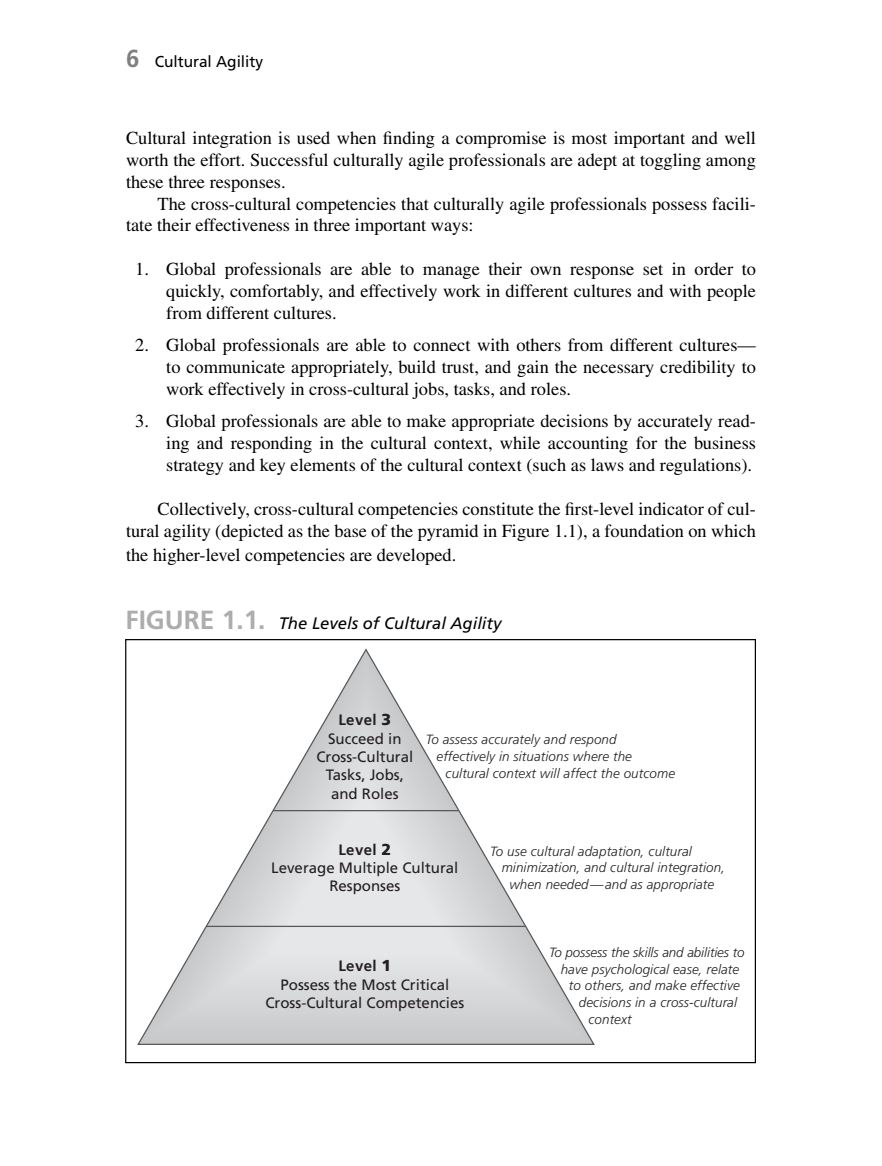
<style>
.page{position:relative;width:882px;height:1166px;background:#fff}
.page>*{position:absolute;margin:0;border:0;box-sizing:border-box;transform-origin:0 0}
.t1{font:18.38px/21.9px "Times LT Std";color:#000;text-align:justify}
.t2{font:italic 16.62px "Frutiger LT Std";color:#000}
.t3{font:15.75px "Frutiger LT Std";color:#000}
.t4{font:15.05px/18.4px "Frutiger";color:#231f20;text-align:center}
.t5{font:italic 300 13.3px "Frutiger";letter-spacing:.01em;color:#231f20}
.s1{font-weight:700;font-size:24.5px;color:#808080}
.s2{font-weight:700;font-style:normal;font-size:26.25px;color:#adadad}
.s3{font-weight:700}
.s4{font-weight:900;font-size:15.92px}
</style>
<div class="page">
<svg style="left:137px;top:648px;width:458px;height:397px"></svg>
<hr style="left:206px;top:925px;width:320px;height:2px;background:#57585a">
<hr style="left:273px;top:810px;width:185px;height:1px;background:#57585a">
<p class="t3" style="left:126px;top:55px;width:139px"><span class="s1">6</span> Cultural Agility</p>
<p class="t1" style="left:126px;top:128px;width:632px">Cultural integration is used when finding a compromise is most important and well worth the effort. Successful culturally agile professionals are adept at toggling among these three responses.</p>
<p class="t1" style="left:126px;top:194px;width:632px;text-indent:32px">The cross-cultural competencies that culturally agile professionals possess facili&shy;tate their effectiveness in three important ways:</p>
<p class="t1" style="left:166px;top:260px;width:591px;text-indent:-31px">1. Global professionals are able to manage their own response set in order to quickly, comfortably, and effectively work in different cultures and with people from different cultures.</p>
<p class="t1" style="left:166px;top:336px;width:591px;text-indent:-31px">2. Global professionals are able to connect with others from different cultures— to communicate appropriately, build trust, and gain the necessary credibility to work effectively in cross-cultural jobs, tasks, and roles.</p>
<p class="t1" style="left:166px;top:412px;width:591px;text-indent:-31px">3. Global professionals are able to make appropriate decisions by accurately read&shy;ing and responding in the cultural context, while accounting for the business strategy and key elements of the cultural context (such as laws and regulations).</p>
<p class="t1" style="left:126px;top:499px;width:632px;text-align:right">Collectively, cross-cultural competencies constitute the first-level indicator of cul&shy;tural agility (depicted as the base of the pyramid in Figure 1.1 ), a foundation on which</p>
<p class="t1" style="left:126px;top:546px;width:332px">the higher-level competencies are developed.</p>
<p class="t2" style="left:126px;top:616px;width:377px"><span class="s2">FIGURE 1.1.</span> The Levels of Cultural Agility</p>
<p class="t4" style="left:316px;top:712px;width:98px"><span class="s3">Level</span> <span class="s4">3<br></span>Succeed in<br>Cross-Cultural<br>Tasks, Jobs, and Roles</p>
<p class="t5" style="left:426px;top:734px;width:192px">To assess accurately and respond</p>
<p class="t5" style="left:437px;top:751px;width:197px">effectively in situations where the</p>
<p class="t5" style="left:446px;top:767px;width:231px">cultural context will affect the outcome</p>
<p class="t4" style="left:271px;top:841px;width:189px"><span class="s3">Level</span> <span class="s4">2<br></span>Leverage Multiple Cultural<br>Responses</p>
<p class="t4" style="left:265px;top:958px;width:200px"><span class="s3">Level</span> <span class="s4">1<br></span>Possess the Most Critical<br>Cross-Cultural Competencies</p>
<p class="t5" style="left:490px;top:845px;width:203px">To use cultural adaptation, cultural</p>
<p class="t5" style="left:502px;top:862px;width:225px">minimization, and cultural integration,</p>
<p class="t5" style="left:509px;top:879px;width:206px">when needed—and as appropriate</p>
<p class="t5" style="left:549px;top:947px;width:197px">To possess the skills and abilities to</p>
<p class="t5" style="left:561px;top:963px;width:180px">have psychological ease, relate</p>
<p class="t5" style="left:569px;top:980px;width:172px">to others, and make effective</p>
<p class="t5" style="left:579px;top:997px;width:160px">decisions in a cross-cultural</p>
<p class="t5" style="left:588px;top:1013px;width:45px">context</p>
</div>
